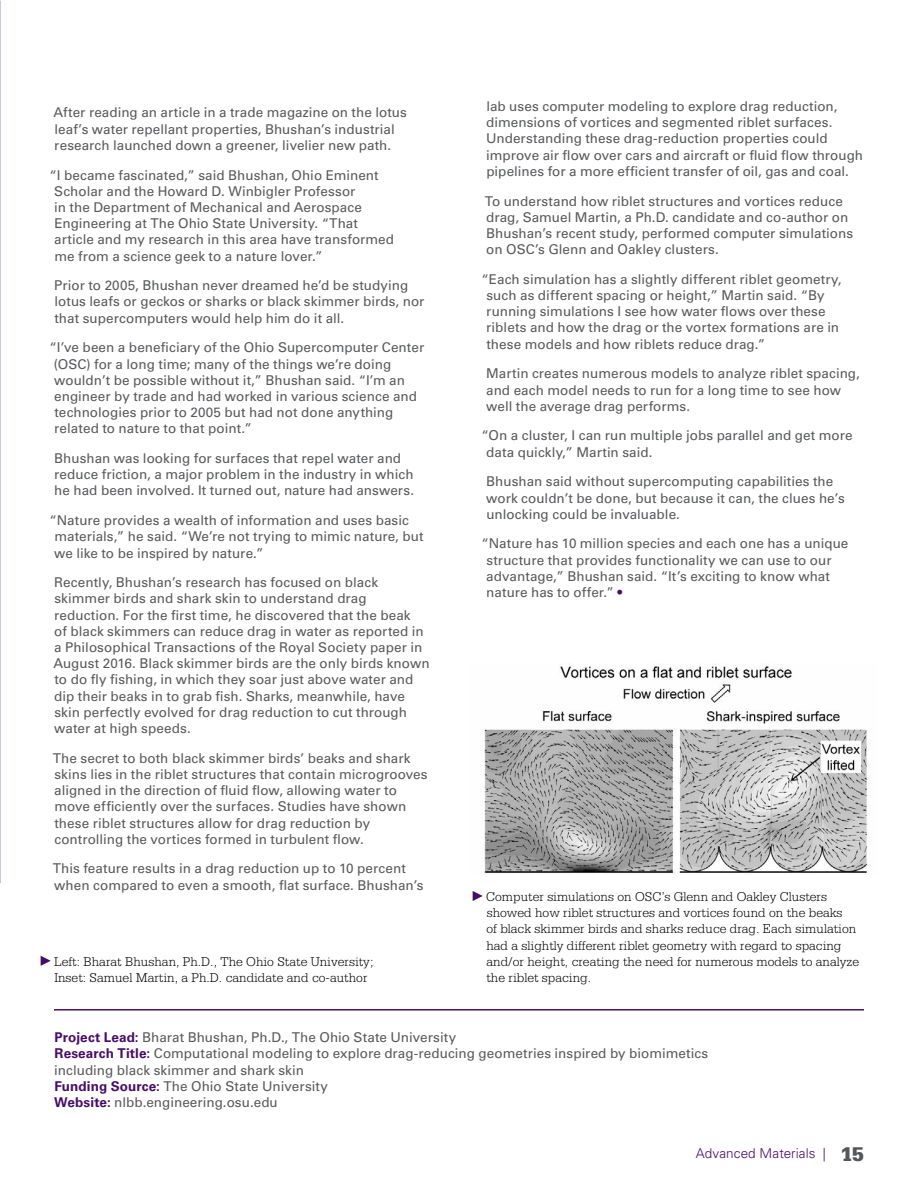
<style>
.page{position:relative;width:918px;height:1188px;background:#fff}
.page>*{position:absolute;margin:0;border:0;box-sizing:border-box;transform-origin:0 0}
.t1{font:13.5px/16.2px "Univers LT Std";color:#58595b}
.t2{font:300 13.5px/16.2px "Serifa Std";color:#000}
.t3{font:300 13.5px "Univers LT Std";letter-spacing:.005em;color:#4a0d67}
.s1{color:#4a0d67}
.s2{font-weight:700;color:#4a0d67}
.s3{font-family:"Serifa Std";font-weight:900;font-size:21px;color:#55565a}
</style>
<div class="page">
<svg style="left:41px;top:956px;width:10px;height:10px"></svg>
<hr style="left:54px;top:1009px;width:810px;height:2px;background:#4a0d67">
<img style="left:484px;top:666px;width:385px;height:208px">
<svg style="left:473px;top:891px;width:10px;height:10px"></svg>
<p class="t1" style="left:53px;top:105px;width:355px">After reading an article in a trade magazine on the lotus leaf’s water repellant properties, Bhushan’s industrial research launched down a greener, livelier new path.</p>
<p class="t1" style="left:54px;top:167px;width:341px;text-indent:-5px">“I became fascinated,” said Bhushan, Ohio Eminent Scholar and the Howard D. Winbigler Professor<br>in the Department of Mechanical and Aerospace Engineering at The Ohio State University. “That article and my research in this area have transformed me from a science geek to a nature lover.”</p>
<p class="t1" style="left:54px;top:277px;width:372px">Prior to 2005, Bhushan never dreamed he’d be studying lotus leafs or geckos or sharks or black skimmer birds, nor that supercomputers would help him do it all.</p>
<p class="t1" style="left:54px;top:340px;width:372px;text-indent:-4px">“I’ve been a beneficiary of the Ohio Supercomputer Center (OSC) for a long time; many of the things we’re doing wouldn’t be possible without it,” Bhushan said. “I’m an engineer by trade and had worked in various science and technologies prior to 2005 but had not done anything related to nature to that point.”</p>
<p class="t1" style="left:54px;top:450px;width:361px">Bhushan was looking for surfaces that repel water and reduce friction, a major problem in the industry in which he had been involved. It turned out, nature had answers.</p>
<p class="t1" style="left:54px;top:512px;width:371px;text-indent:-5px">“Nature provides a wealth of information and uses basic materials,” he said. “We’re not trying to mimic nature, but we like to be inspired by nature.”</p>
<p class="t1" style="left:53px;top:574px;width:378px">Recently, Bhushan’s research has focused on black skimmer birds and shark skin to understand drag reduction. For the first time, he discovered that the beak<br>of black skimmers can reduce drag in water as reported in a Philosophical Transactions of the Royal Society paper in August 2016. Black skimmer birds are the only birds known to do fly fishing, in which they soar just above water and dip their beaks in to grab fish. Sharks, meanwhile, have skin perfectly evolved for drag reduction to cut through water at high speeds.</p>
<p class="t1" style="left:53px;top:750px;width:376px">The secret to both black skimmer birds’ beaks and shark skins lies in the riblet structures that contain microgrooves aligned in the direction of fluid flow, allowing water to move efficiently over the surfaces. Studies have shown these riblet structures allow for drag reduction by controlling the vortices formed in turbulent flow.</p>
<p class="t1" style="left:53px;top:861px;width:372px">This feature results in a drag reduction up to 10 percent when compared to even a smooth, flat surface. Bhushan’s</p>
<p class="t2" style="left:54px;top:953px;width:321px">Left: Bharat Bhushan, Ph.D., The Ohio State University;<br>Inset: Samuel Martin, a Ph.D. candidate and co-author</p>
<p class="t1" style="left:486px;top:98px;width:379px">lab uses computer modeling to explore drag reduction, dimensions of vortices and segmented riblet surfaces.<br>Understanding these drag-reduction properties could improve air flow over cars and aircraft or fluid flow through pipelines for a more efficient transfer of oil, gas and coal.</p>
<p class="t1" style="left:485px;top:193px;width:370px">To understand how riblet structures and vortices reduce drag, Samuel Martin, a Ph.D. candidate and co-author on Bhushan’s recent study, performed computer simulations on OSC’s Glenn and Oakley clusters.</p>
<p class="t1" style="left:486px;top:271px;width:357px;text-indent:-5px">“Each simulation has a slightly different riblet geometry, such as different spacing or height,” Martin said. “By running simulations I see how water flows over these riblets and how the drag or the vortex formations are in these models and how riblets reduce drag.”</p>
<p class="t1" style="left:486px;top:366px;width:375px">Martin creates numerous models to analyze riblet spacing, and each model needs to run for a long time to see how well the average drag performs.</p>
<p class="t1" style="left:486px;top:428px;width:368px;text-indent:-5px">“On a cluster, I can run multiple jobs parallel and get more data quickly,” Martin said.</p>
<p class="t1" style="left:486px;top:474px;width:360px">Bhushan said without supercomputing capabilities the work couldn’t be done, but because it can, the clues he’s unlocking could be invaluable.</p>
<p class="t1" style="left:486px;top:536px;width:364px;text-indent:-5px">“Nature has 10 million species and each one has a unique structure that provides functionality we can use to our advantage,” Bhushan said. “It’s exciting to know what nature has to offer.” <span class="s1">•</span></p>
<p class="t2" style="left:486px;top:889px;width:375px">Computer simulations on OSC’s Glenn and Oakley Clusters showed how riblet structures and vortices found on the beaks<br>of black skimmer birds and sharks reduce drag. Each simulation had a slightly different riblet geometry with regard to spacing and/or height, creating the need for numerous models to analyze the riblet spacing.</p>
<p class="t1" style="left:54px;top:1029px;width:656px"><span class="s2">Project Lead:</span> Bharat Bhushan, Ph.D., The Ohio State University<br><span class="s2">Research Title:</span> Computational modeling to explore drag-reducing geometries inspired by biomimetics including black skimmer and shark skin<br><span class="s2">Funding Source:</span> The Ohio State University<br><span class="s2">Website:</span> nlbb.engineering.osu.edu</p>
<p class="t3" style="left:696px;top:1145px;width:170px">Advanced Materials | <span class="s3">15</span></p>
</div>
